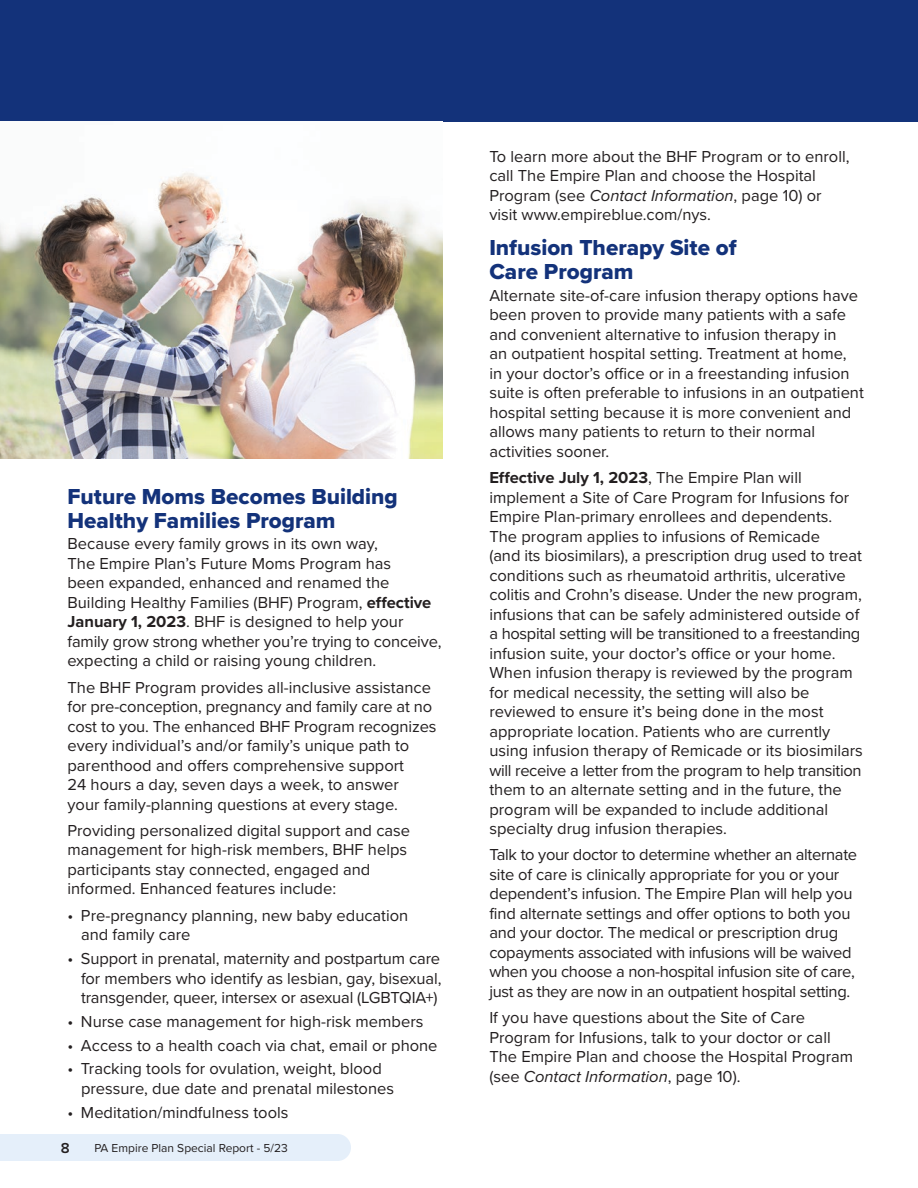
<style>
.page{position:relative;width:918px;height:1188px;background:#fff}
.page>*{position:absolute;margin:0;border:0;box-sizing:border-box;transform-origin:0 0}
._2023_Special_EPR_Pr{font:22.5px/24px "Proxima Nova Extrabld";color:#13327a}
._2023_Special_EPR_Bo{font:16.5px/19.5px "Proxima Nova";color:#231f20}
._2023_Special_EPR_Bu{font:16.5px/19.5px "Proxima Nova";color:#231f20}
._2023_Special_EPR_Bo-2{font:16.5px/19.5px "Proxima Nova";letter-spacing:-.02em;color:#231f20}
.t1{font:600 15px "Proxima Nova";color:#231f20}
.t2{font:12px "Proxima Nova";color:#231f20}
.s1{font-weight:700}
.s2{font-style:italic}
</style>
<div class="page">
<div style="left:0;top:0;width:918px;height:122px;background:#13327a"></div>
<img style="left:0;top:172px;width:442px;height:287px">
<div style="left:324px;top:1134px;width:27px;height:27px;background:#e5effa;border-radius:50%"></div>
<div style="left:0;top:1134px;width:338px;height:27px;background:#e5effa"></div>
<p class="_2023_Special_EPR_Pr" style="left:68px;top:484px;width:332px">Future Moms Becomes Building<br>Healthy Families Program</p>
<p class="_2023_Special_EPR_Bo" style="left:68px;top:533px;width:376px">Because every family grows in its own way,<br>The Empire Plan’s Future Moms Program has<br>been expanded, enhanced and renamed the Building Healthy Families (BHF) Program, <span class="s1">effective January 1, 2023</span>. BHF is designed to help your family grow strong whether you’re trying to conceive, expecting a child or raising young children.</p>
<p class="_2023_Special_EPR_Bo" style="left:68px;top:677px;width:370px">The BHF Program provides all-inclusive assistance for pre-conception, pregnancy and family care at no cost to you. The enhanced BHF Program recognizes every individual’s and/or family’s unique path to parenthood and offers comprehensive support<br>24 hours a day, seven days a week, to answer<br>your family-planning questions at every stage.</p>
<p class="_2023_Special_EPR_Bo" style="left:68px;top:820px;width:344px">Providing personalized digital support and case management for high-risk members, BHF helps participants stay connected, engaged and informed. Enhanced features include:</p>
<p class="_2023_Special_EPR_Bu" style="left:81px;top:905px;width:329px;text-indent:-14px">• Pre-pregnancy planning, new baby education and family care</p>
<p class="_2023_Special_EPR_Bu" style="left:81px;top:948px;width:362px;text-align:justify;text-indent:-14px">• Support in prenatal, maternity and postpartum care for members who identify as lesbian, gay, bisexual, transgender, queer, intersex or asexual (LGBTQIA+)</p>
<p class="_2023_Special_EPR_Bu" style="left:68px;top:1011px;width:357px">• Nurse case management for high-risk members</p>
<p class="_2023_Special_EPR_Bu" style="left:68px;top:1035px;width:372px">• Access to a health coach via chat, email or phone</p>
<p class="_2023_Special_EPR_Bu" style="left:81px;top:1058px;width:315px;text-indent:-14px">• Tracking tools for ovulation, weight, blood pressure, due date and prenatal milestones</p>
<p class="_2023_Special_EPR_Bu" style="left:68px;top:1102px;width:223px">• Meditation/mindfulness tools</p>
<p class="t1" style="left:61px;top:1137px;width:10px">8</p>
<p class="t2" style="left:94px;top:1139px;width:195px">PA Empire Plan Special Report - 5/23</p>
<p class="_2023_Special_EPR_Bo" style="left:489px;top:146px;width:362px">To learn more about the BHF Program or to enroll, call The Empire Plan and choose the Hospital Program (see <span class="s2">Contact Information</span>, page 10) or visit www.empireblue.com/nys.</p>
<p class="_2023_Special_EPR_Pr" style="left:489px;top:235px;width:249px">Infusion Therapy Site of<br>Care Program</p>
<p class="_2023_Special_EPR_Bo" style="left:489px;top:285px;width:376px">Alternate site-of-care infusion therapy options have been proven to provide many patients with a safe and convenient alternative to infusion therapy in<br>an outpatient hospital setting. Treatment at home,<br>in your doctor’s office or in a freestanding infusion suite is often preferable to infusions in an outpatient hospital setting because it is more convenient and allows many patients to return to their normal activities sooner.</p>
<p class="_2023_Special_EPR_Bo" style="left:489px;top:467px;width:375px"><span class="s1">Effective July 1, 2023</span>, The Empire Plan will implement a Site of Care Program for Infusions for Empire Plan-primary enrollees and dependents.<br>The program applies to infusions of Remicade<br>(and its biosimilars), a prescription drug used to treat conditions such as rheumatoid arthritis, ulcerative colitis and Crohn’s disease. Under the new program, infusions that can be safely administered outside of a hospital setting will be transitioned to a freestanding infusion suite, your doctor’s office or your home.<br>When infusion therapy is reviewed by the program for medical necessity, the setting will also be reviewed to ensure it’s being done in the most appropriate location. Patients who are currently using infusion therapy of Remicade or its biosimilars will receive a letter from the program to help transition them to an alternate setting and in the future, the program will be expanded to include additional specialty drug infusion therapies.</p>
<p class="_2023_Special_EPR_Bo-2" style="left:489px;top:844px;width:369px">Talk to your doctor to determine whether an alternate site of care is clinically appropriate for you or your dependent’s infusion. The Empire Plan will help you find alternate settings and offer options to both you and your doctor. The medical or prescription drug copayments associated with infusions will be waived when you choose a non-hospital infusion site of care, just as they are now in an outpatient hospital setting.</p>
<p class="_2023_Special_EPR_Bo" style="left:489px;top:1007px;width:365px">If you have questions about the Site of Care Program for Infusions, talk to your doctor or call The Empire Plan and choose the Hospital Program (see <span class="s2">Contact Information</span>, page 10).</p>
</div>
